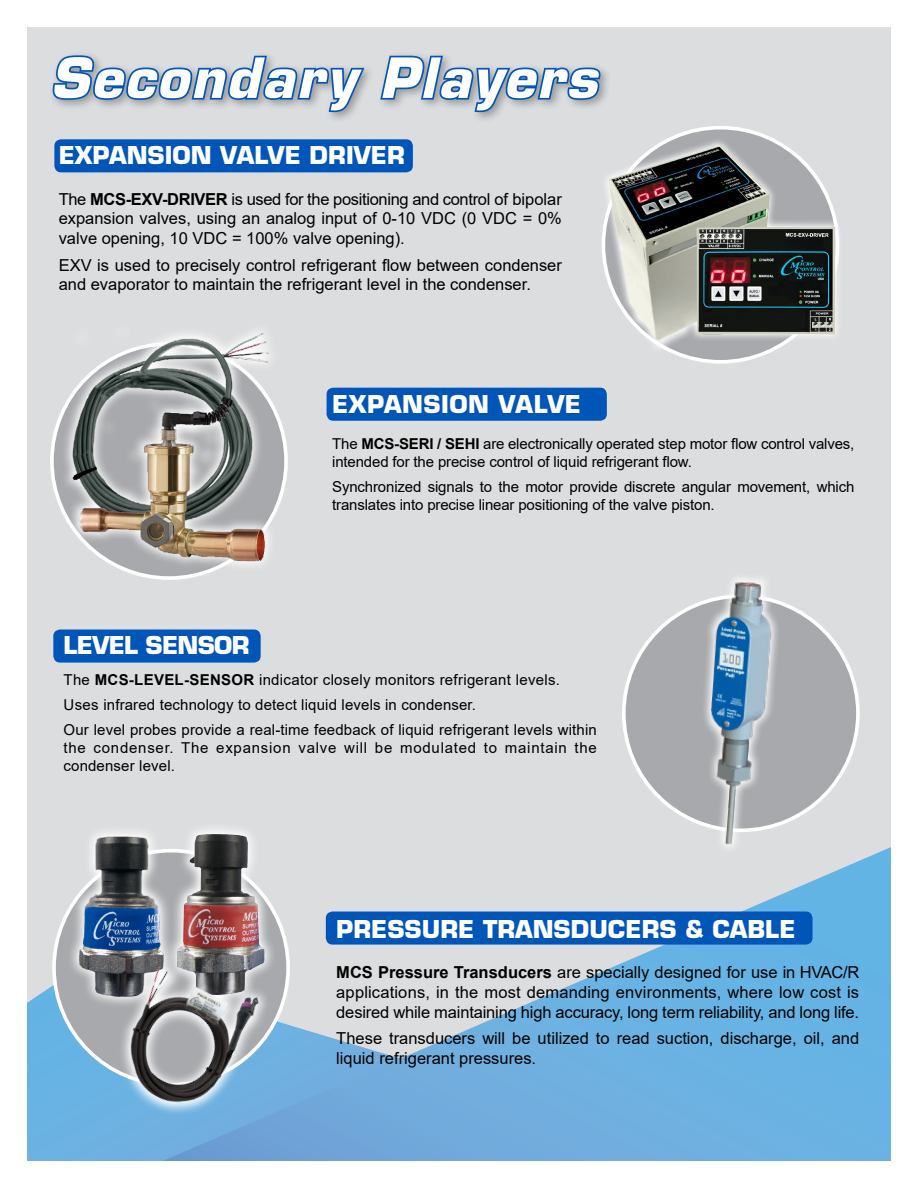
<style>
.page{position:relative;width:918px;height:1188px;background:#fff}
.page>*{position:absolute;margin:0;border:0;box-sizing:border-box;transform-origin:0 0}
.t1{font:italic 700 54px "Eurostile";letter-spacing:.04em;color:#fff}
.t2{font:700 24px "Eurostile";color:#fff}
.t3{font:700 24px "Eurostile";letter-spacing:.02em;color:#fff}
.t4{font:700 24px "Eurostile";letter-spacing:-.03em;color:#fff}
.t5{font:16.5px/19.8px "Arial";color:#000;text-align:justify}
.t6{font:15px/18px "Arial";letter-spacing:-.01em;color:#000}
.t7{font:15px/24.8px "Arial";letter-spacing:.01em;color:#000}
.t8{font:15px/18px "Arial";letter-spacing:.05em;color:#000}
.s1{font-weight:700}
</style>
<div class="page">
<div style="left:27px;top:27px;width:864px;height:1045px;background:#dcddde"></div>
<div style="left:27px;top:985px;width:136px;height:176px;background:#6ab3e3"></div>
<svg style="left:163px;top:847px;width:728px;height:314px"></svg>
<div style="left:624px;top:596px;width:234px;height:234px;background:#a7a9ac;border-radius:50%"></div>
<svg style="left:54px;top:851px;width:234px;height:234px"></svg>
<div style="left:326px;top:912px;width:487px;height:33px;background:#0055b8;border-radius:7px"></div>
<svg style="left:61px;top:410px;width:201px;height:163px"></svg>
<img style="left:62px;top:331px;width:224px;height:232px">
<svg style="left:689px;top:851px;width:97px;height:7px"></svg>
<img style="left:679px;top:577px;width:123px;height:274px">
<svg style="left:66px;top:831px;width:211px;height:285px;background:#92b7d0"></svg>
<img style="left:67px;top:834px;width:104px;height:168px">
<img style="left:178px;top:829px;width:102px;height:174px">
<img style="left:97px;top:944px;width:174px;height:184px">
<svg style="left:52px;top:54px;width:314px;height:60px"></svg>
<svg style="left:380px;top:55px;width:224px;height:59px"></svg>
<svg style="left:601px;top:137px;width:174px;height:217px"></svg>
<img style="left:602px;top:139px;width:238px;height:211px">
<div style="left:54px;top:139px;width:359px;height:33px;background:#0055b8;border-radius:7px"></div>
<div style="left:327px;top:388px;width:280px;height:33px;background:#0055b8;border-radius:7px"></div>
<div style="left:53px;top:630px;width:208px;height:33px;background:#0055b8;border-radius:7px"></div>
<h1 class="t1" style="left:50px;top:45px;width:548px">Secondary Players</h1>
<h2 class="t2" style="left:59px;top:141px;width:348px">EXPANSION VALVE DRIVER</h2>
<p class="t5" style="left:59px;top:189px;width:505px">The <span class="s1">MCS-EXV-DRIVER</span> is used for the positioning and control of bipolar expansion valves, using an analog input of 0-10 VDC (0 VDC = 0% valve opening, 10 VDC = 100% valve opening).</p>
<p class="t5" style="left:59px;top:255px;width:505px">EXV is used to precisely control refrigerant flow between condenser and evaporator to maintain the refrigerant level in the condenser.</p>
<h2 class="t3" style="left:332px;top:389px;width:250px">EXPANSION VALVE</h2>
<p class="t6" style="left:332px;top:434px;width:524px">The <span class="s1">MCS-SERI / SEHI</span> are electronically operated step motor flow control valves, intended for the precise control of liquid refrigerant flow.</p>
<p class="t6" style="left:332px;top:477px;width:524px">Synchronized signals to the motor provide discrete angular movement, which translates into precise linear positioning of the valve piston.</p>
<h2 class="t4" style="left:64px;top:630px;width:187px">LEVEL SENSOR</h2>
<p class="t7" style="left:64px;top:667px;width:535px">The <span class="s1">MCS-LEVEL-SENSOR</span> indicator closely monitors refrigerant levels.<br>Uses infrared technology to detect liquid levels in condenser.<br>Our level probes provide a real-time feedback of liquid refrigerant levels within</p>
<p class="t8" style="left:64px;top:738px;width:535px">the condenser. The expansion valve will be modulated to maintain the condenser level.</p>
<h2 class="t2" style="left:336px;top:914px;width:461px">PRESSURE TRANSDUCERS &amp; CABLE</h2>
<p class="t5" style="left:336px;top:962px;width:525px"><span class="s1">MCS Pressure Transducers</span> are specially designed for use in HVAC/R applications, in the most demanding environments, where low cost is desired while maintaining high accuracy, long term reliability, and long life.</p>
<p class="t5" style="left:336px;top:1029px;width:524px">These transducers will be utilized to read suction, discharge, oil, and liquid refrigerant pressures.</p>
</div>
